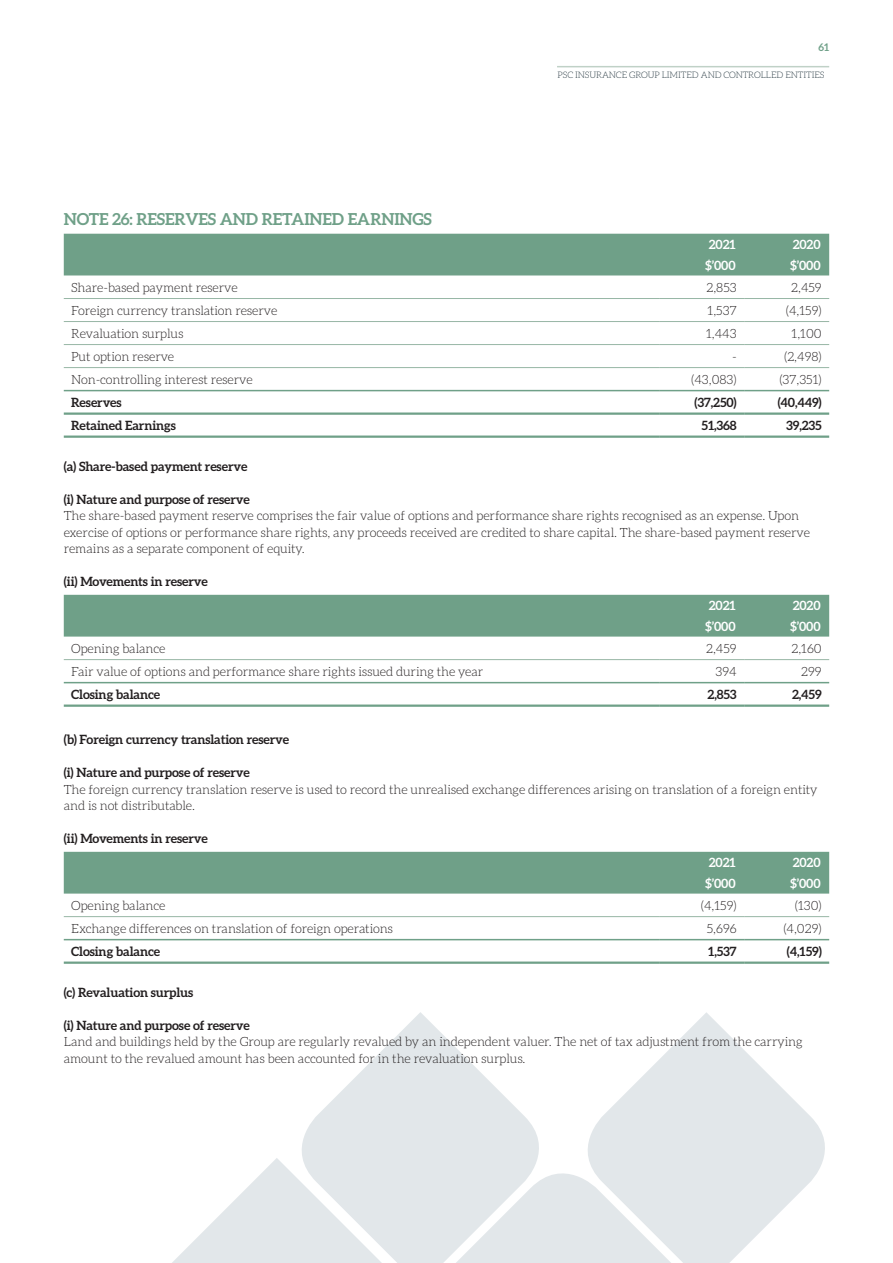
<style>
.page{position:relative;width:893px;height:1263px;background:#fff}
.page>*{position:absolute;margin:0;border:0;box-sizing:border-box;transform-origin:0 0}
.Main_Heading{font:700 16.5px "Aleo";letter-spacing:-.01em;color:#6fa088}
.Body{font:300 12.75px/16.5px "Aleo";letter-spacing:-.01em;color:#231f20}
.Body_Bold{font:700 12.75px "Aleo";letter-spacing:-.01em;color:#231f20}
.Numbers{font:300 12.75px "Aleo";color:#231f20}
.Heading_T{font:700 12.75px "Aleo";letter-spacing:-.01em;color:#fff}
.t1{font:700 10.5px "Aleo";color:#6fa088}
.t2{font:300 9px "Aleo";letter-spacing:-.01em;color:#2e3f47}
</style>
<div class="page">
<svg style="left:172px;top:1012px;width:653px;height:251px;fill:#e2e7ea"></svg>
<hr style="left:557px;top:66px;width:272px;height:1px;background:#c0d1c7">
<div style="left:64px;top:234px;width:765px;height:41px;background:#6fa088"></div>
<hr style="left:64px;top:298px;width:595px;height:1px;background:#97b6a5">
<hr style="left:659px;top:298px;width:85px;height:1px;background:#97b6a5">
<hr style="left:744px;top:298px;width:85px;height:1px;background:#97b6a5">
<hr style="left:64px;top:321px;width:595px;height:1px;background:#97b6a5">
<hr style="left:659px;top:321px;width:85px;height:1px;background:#97b6a5">
<hr style="left:744px;top:321px;width:85px;height:1px;background:#97b6a5">
<hr style="left:64px;top:344px;width:595px;height:1px;background:#97b6a5">
<hr style="left:659px;top:344px;width:85px;height:1px;background:#97b6a5">
<hr style="left:744px;top:344px;width:85px;height:1px;background:#97b6a5">
<hr style="left:64px;top:367px;width:595px;height:1px;background:#97b6a5">
<hr style="left:659px;top:367px;width:85px;height:1px;background:#97b6a5">
<hr style="left:744px;top:367px;width:85px;height:1px;background:#97b6a5">
<hr style="left:64px;top:390px;width:595px;height:1px;background:#6fa088">
<hr style="left:659px;top:390px;width:85px;height:1px;background:#6fa088">
<hr style="left:744px;top:390px;width:85px;height:1px;background:#6fa088">
<hr style="left:64px;top:412px;width:595px;height:3px;background:#6fa088">
<hr style="left:659px;top:412px;width:85px;height:3px;background:#6fa088">
<hr style="left:744px;top:412px;width:85px;height:3px;background:#6fa088">
<hr style="left:64px;top:435px;width:595px;height:3px;background:#6fa088">
<hr style="left:659px;top:435px;width:85px;height:3px;background:#6fa088">
<hr style="left:744px;top:435px;width:85px;height:3px;background:#6fa088">
<div style="left:64px;top:595px;width:765px;height:42px;background:#6fa088"></div>
<hr style="left:64px;top:659px;width:595px;height:1px;background:#97b6a5">
<hr style="left:659px;top:659px;width:85px;height:1px;background:#97b6a5">
<hr style="left:744px;top:659px;width:85px;height:1px;background:#97b6a5">
<hr style="left:64px;top:682px;width:595px;height:1px;background:#6fa088">
<hr style="left:659px;top:682px;width:85px;height:1px;background:#6fa088">
<hr style="left:744px;top:682px;width:85px;height:1px;background:#6fa088">
<hr style="left:64px;top:704px;width:595px;height:3px;background:#6fa088">
<hr style="left:659px;top:704px;width:85px;height:3px;background:#6fa088">
<hr style="left:744px;top:704px;width:85px;height:3px;background:#6fa088">
<div style="left:64px;top:852px;width:765px;height:41px;background:#6fa088"></div>
<hr style="left:64px;top:916px;width:595px;height:1px;background:#97b6a5">
<hr style="left:659px;top:916px;width:85px;height:1px;background:#97b6a5">
<hr style="left:744px;top:916px;width:85px;height:1px;background:#97b6a5">
<hr style="left:64px;top:939px;width:595px;height:1px;background:#6fa088">
<hr style="left:659px;top:939px;width:85px;height:1px;background:#6fa088">
<hr style="left:744px;top:939px;width:85px;height:1px;background:#6fa088">
<hr style="left:64px;top:961px;width:595px;height:3px;background:#6fa088">
<hr style="left:659px;top:961px;width:85px;height:3px;background:#6fa088">
<hr style="left:744px;top:961px;width:85px;height:3px;background:#6fa088">
<p class="Main_Heading" style="left:64px;top:210px;width:370px">NOTE 26: RESERVES AND RETAINED EARNINGS</p>
<p class="t1" style="left:818px;top:41px;width:12px">61</p>
<p class="t2" style="left:558px;top:70px;width:268px">PSC INSURANCE GROUP LIMITED AND CONTROLLED ENTITIES</p>
<p class="Heading_T" style="left:709px;top:237px;width:28px">2021</p>
<p class="Heading_T" style="left:793px;top:237px;width:29px">2020</p>
<p class="Heading_T" style="left:705px;top:258px;width:32px">$’000</p>
<p class="Heading_T" style="left:790px;top:258px;width:32px">$’000</p>
<p class="Body" style="left:71px;top:279px;width:168px">Share-based payment reserve</p>
<p class="Numbers" style="left:706px;top:281px;width:32px">2,853</p>
<p class="Numbers" style="left:791px;top:281px;width:32px">2,459</p>
<p class="Body" style="left:71px;top:302px;width:208px">Foreign currency translation reserve</p>
<p class="Numbers" style="left:708px;top:304px;width:31px">1,537</p>
<p class="Numbers" style="left:786px;top:304px;width:37px">(4,159)</p>
<p class="Body" style="left:71px;top:325px;width:114px">Revaluation surplus</p>
<p class="Numbers" style="left:706px;top:327px;width:32px">1,443</p>
<p class="Numbers" style="left:792px;top:327px;width:32px">1,100</p>
<p class="Body" style="left:71px;top:348px;width:105px">Put option reserve</p>
<p class="Numbers" style="left:732px;top:350px;width:6px">-</p>
<p class="Numbers" style="left:784px;top:350px;width:39px">(2,498)</p>
<p class="Body" style="left:71px;top:371px;width:183px">Non-controlling interest reserve</p>
<p class="Numbers" style="left:691px;top:373px;width:47px">(43,083)</p>
<p class="Numbers" style="left:779px;top:373px;width:44px">(37,351)</p>
<p class="Body_Bold" style="left:71px;top:395px;width:52px">Reserves</p>
<p class="Body_Bold" style="left:694px;top:395px;width:44px">(37,250)</p>
<p class="Body_Bold" style="left:778px;top:395px;width:46px">(40,449)</p>
<p class="Body_Bold" style="left:71px;top:418px;width:106px">Retained Earnings</p>
<p class="Body_Bold" style="left:702px;top:418px;width:37px">51,368</p>
<p class="Body_Bold" style="left:786px;top:418px;width:37px">39,235</p>
<p class="Body_Bold" style="left:64px;top:459px;width:185px">(a) Share-based payment reserve</p>
<p class="Body_Bold" style="left:64px;top:492px;width:187px">(i) Nature and purpose of reserve</p>
<p class="Body" style="left:64px;top:507px;width:748px">The share-based payment reserve comprises the fair value of options and performance share rights recognised as an expense. Upon exercise of options or performance share rights, any proceeds received are credited to share capital. The share-based payment reserve remains as a separate component of equity.</p>
<p class="Body_Bold" style="left:64px;top:574px;width:146px">(ii) Movements in reserve</p>
<p class="Heading_T" style="left:709px;top:598px;width:28px">2021</p>
<p class="Heading_T" style="left:793px;top:598px;width:29px">2020</p>
<p class="Heading_T" style="left:705px;top:619px;width:32px">$’000</p>
<p class="Heading_T" style="left:790px;top:619px;width:32px">$’000</p>
<p class="Body" style="left:71px;top:640px;width:96px">Opening balance</p>
<p class="Numbers" style="left:706px;top:642px;width:32px">2,459</p>
<p class="Numbers" style="left:791px;top:642px;width:32px">2,160</p>
<p class="Body" style="left:71px;top:663px;width:414px">Fair value of options and performance share rights issued during the year</p>
<p class="Numbers" style="left:715px;top:665px;width:23px">394</p>
<p class="Numbers" style="left:801px;top:665px;width:22px">299</p>
<p class="Body_Bold" style="left:71px;top:687px;width:90px">Closing balance</p>
<p class="Body_Bold" style="left:708px;top:687px;width:31px">2,853</p>
<p class="Body_Bold" style="left:792px;top:687px;width:31px">2,459</p>
<p class="Body_Bold" style="left:64px;top:732px;width:227px">(b) Foreign currency translation reserve</p>
<p class="Body_Bold" style="left:64px;top:765px;width:187px">(i) Nature and purpose of reserve</p>
<p class="Body" style="left:64px;top:781px;width:755px">The foreign currency translation reserve is used to record the unrealised exchange differences arising on translation of a foreign entity and is not distributable.</p>
<p class="Body_Bold" style="left:64px;top:831px;width:146px">(ii) Movements in reserve</p>
<p class="Heading_T" style="left:709px;top:855px;width:28px">2021</p>
<p class="Heading_T" style="left:793px;top:855px;width:29px">2020</p>
<p class="Heading_T" style="left:705px;top:876px;width:32px">$’000</p>
<p class="Heading_T" style="left:790px;top:876px;width:32px">$’000</p>
<p class="Body" style="left:71px;top:897px;width:96px">Opening balance</p>
<p class="Numbers" style="left:701px;top:899px;width:37px">(4,159)</p>
<p class="Numbers" style="left:795px;top:899px;width:28px">(130)</p>
<p class="Body" style="left:71px;top:920px;width:323px">Exchange differences on translation of foreign operations</p>
<p class="Numbers" style="left:707px;top:922px;width:31px">5,696</p>
<p class="Numbers" style="left:783px;top:922px;width:40px">(4,029)</p>
<p class="Body_Bold" style="left:71px;top:944px;width:90px">Closing balance</p>
<p class="Body_Bold" style="left:708px;top:944px;width:30px">1,537</p>
<p class="Body_Bold" style="left:787px;top:944px;width:36px">(4,159)</p>
<p class="Body_Bold" style="left:64px;top:985px;width:131px">(c) Revaluation surplus</p>
<p class="Body_Bold" style="left:64px;top:1018px;width:187px">(i) Nature and purpose of reserve</p>
<p class="Body" style="left:64px;top:1033px;width:740px">Land and buildings held by the Group are regularly revalued by an independent valuer. The net of tax adjustment from the carrying amount to the revalued amount has been accounted for in the revaluation surplus.</p>
</div>
